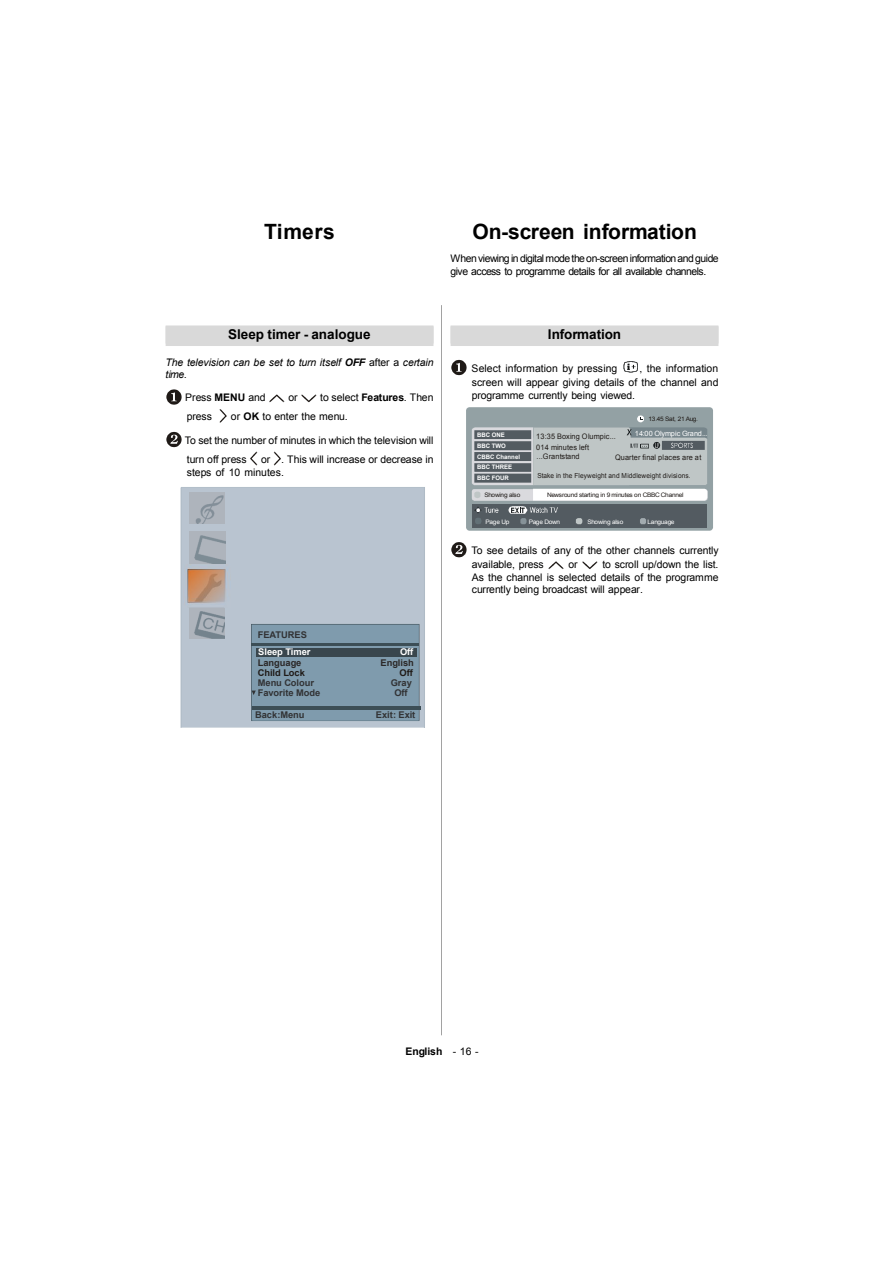
<style>
.page{position:relative;width:893px;height:1263px;background:#fff}
.page>*{position:absolute;margin:0;border:0;box-sizing:border-box;transform-origin:0 0}
.t1{font:700 21px "Arial";color:#000}
.t2{font:700 13.5px "Arial";color:#000}
.t3{font:10.5px/14.2px "Arial";color:#000}
.t4{font:10.5px/12.6px "Arial";letter-spacing:-.05em;color:#000}
.t5{font:italic 10.5px/12.6px "Arial";color:#000}
.t6{font:700 10.5px "Arial";color:#000}
.t7{font:700 9.3px "Arial";color:#323335}
.t8{font:700 9.3px "Arial";color:#2b2828}
.t9{font:700 9.3px "Arial";color:#fff}
.t10{font:700 9.3px "Arial";color:#1f1a17}
.t11{font:7.65px/10.8px "Arial";color:#1f1a17}
.t12{font:7.2px "Arial";color:#fff}
.t13{font:6.9px "Arial";color:#1f1a17;scale:.95 1}
.t14{font:6.15px "Arial";letter-spacing:-.06em;color:#1f1a17;scale:1.06 1}
.t15{font:700 6.15px/10.8px "Arial";color:#fff}
.t16{font:6.15px "Arial";letter-spacing:-.06em;color:#fff;scale:1.06 1}
.s1{font-weight:700}
.s2{font-style:normal}
.s3{font-style:italic}
.s4{font-weight:400}
</style>
<div class="page">
<svg style="left:441px;top:305px;width:1px;height:730px"></svg>
<div style="left:166px;top:325px;width:267px;height:21px;background:#d9d9d9"></div>
<svg style="left:166px;top:389px;width:16px;height:16px"></svg>
<svg style="left:269px;top:394px;width:15px;height:8px"></svg>
<svg style="left:301px;top:394px;width:15px;height:8px"></svg>
<svg style="left:220px;top:409px;width:7px;height:14px"></svg>
<svg style="left:166px;top:432px;width:16px;height:15px"></svg>
<svg style="left:250px;top:452px;width:7px;height:13px"></svg>
<svg style="left:274px;top:452px;width:7px;height:13px"></svg>
<div style="left:181px;top:487px;width:244px;height:241px;background:#b9c4d0"></div>
<hr style="left:253px;top:706px;width:168px;height:3px;background:#3c4e56">
<img style="left:189px;top:607px;width:35px;height:32px">
<img style="left:189px;top:492px;width:35px;height:32px">
<img style="left:190px;top:531px;width:35px;height:32px">
<svg style="left:251px;top:624px;width:168px;height:97px;background:#728c9c"></svg>
<img style="left:184px;top:564px;width:47px;height:43px">
<div style="left:451px;top:325px;width:267px;height:21px;background:#d9d9d9"></div>
<svg style="left:451px;top:360px;width:16px;height:15px"></svg>
<svg style="left:624px;top:361px;width:14px;height:11px"></svg>
<svg style="left:466px;top:407px;width:247px;height:124px;background:#99a2a5"></svg>
<svg style="left:451px;top:542px;width:16px;height:15px"></svg>
<svg style="left:548px;top:561px;width:16px;height:8px"></svg>
<svg style="left:582px;top:561px;width:15px;height:8px"></svg>
<h1 class="t1" style="left:264px;top:220px;width:72px">Timers</h1>
<h1 class="t1" style="left:473px;top:220px;width:226px">On-screen information</h1>
<p class="t4" style="left:451px;top:252px;width:270px">When viewing in digital mode the on-screen information and guide give access to programme details for all available channels.</p>
<p class="t2" style="left:228px;top:327px;width:144px">Sleep timer - analogue</p>
<p class="t5" style="left:166px;top:356px;width:269px">The television can be set to turn itself <span class="s1">OFF</span> <span class="s2">after a</span> certain time.</p>
<p class="t3" style="left:185px;top:390px;width:82px">Press <span class="s1">MENU</span> and</p>
<p class="t3" style="left:288px;top:390px;width:11px">or</p>
<p class="t3" style="left:320px;top:390px;width:115px">to select <span class="s1">Features</span>. Then</p>
<p class="t3" style="left:187px;top:409px;width:27px">press</p>
<p class="t3" style="left:231px;top:409px;width:118px">or <span class="s1">OK</span> to enter the menu.</p>
<p class="t3" style="left:185px;top:431px;width:250px;line-height:18.9px">To set the number of minutes in which the television will turn off press</p>
<p class="t3" style="left:187px;top:452px;width:248px;line-height:13.4px;text-indent:74px">or <span class="s3">.</span> This will increase or decrease in steps of 10 minutes.</p>
<p class="t7" style="left:258px;top:629px;width:51px">FEATURES</p>
<p class="t9" style="left:258px;top:647px;width:54px">Sleep Timer</p>
<p class="t9" style="left:400px;top:647px;width:15px">Off</p>
<p class="t8" style="left:258px;top:658px;width:45px">Language</p>
<p class="t8" style="left:381px;top:658px;width:35px">English</p>
<p class="t10" style="left:258px;top:668px;width:49px">Child Lock</p>
<p class="t10" style="left:400px;top:668px;width:15px">Off</p>
<p class="t7" style="left:258px;top:678px;width:58px">Menu Colour</p>
<p class="t7" style="left:391px;top:678px;width:23px">Gray</p>
<p class="t7" style="left:258px;top:688px;width:64px">Favorite Mode</p>
<p class="t7" style="left:394px;top:688px;width:15px">Off</p>
<p class="t7" style="left:255px;top:710px;width:51px">Back:Menu</p>
<p class="t7" style="left:376px;top:710px;width:41px">Exit: Exit</p>
<p class="t2" style="left:548px;top:327px;width:75px">Information</p>
<p class="t3" style="left:472px;top:361px;width:147px">Select information by pressing</p>
<p class="t3" style="left:472px;top:361px;width:248px;text-align:right">, the information<br>screen will appear giving details of the channel and</p>
<p class="t3" style="left:472px;top:388px;width:165px">programme currently being viewed.</p>
<p class="t15" style="left:477px;top:429px;width:44px">BBC ONE<br>BBC TWO<br>CBBC Channel<br>BBC THREE<br>BBC FOUR</p>
<p class="t14" style="left:484px;top:491px;width:36px">Showing also</p>
<p class="t14" style="left:547px;top:491px;width:130px">Newsround starting in 9 minutes on CBBC Channel</p>
<p class="t16" style="left:485px;top:518px;width:24px">Page Up</p>
<p class="t16" style="left:529px;top:518px;width:31px">Page Down</p>
<p class="t16" style="left:587px;top:518px;width:36px">Showing also</p>
<p class="t16" style="left:647px;top:518px;width:27px">Language</p>
<p class="t14" style="left:649px;top:416px;width:48px">13.45 Sat, 21 Aug.</p>
<p class="t12" style="left:635px;top:429px;width:74px">14:00 Olympic Grand...</p>
<p class="t11" style="left:536px;top:431px;width:81px">13:35 Boxing Olumpic...<br>014 minutes left</p>
<p class="t11" style="left:537px;top:451px;width:45px">...Grantstand</p>
<p class="t13" style="left:537px;top:471px;width:163px">Stake in the Fleyweight and Middleweight divisions.</p>
<p class="t11" style="left:615px;top:451px;width:88px">Quarter final places are at</p>
<p class="t3" style="left:471px;top:543px;width:249px">To see details of any of the other channels currently available, press</p>
<p class="t3" style="left:472px;top:558px;width:248px;line-height:12.6px;text-align:justify;text-indent:130px">to scroll up/down the list.<br>As the channel is selected details of the programme currently being broadcast will appear.</p>
<p class="t3" style="left:568px;top:557px;width:11px">or</p>
<p class="t6" style="left:405px;top:1046px;width:75px">English <span class="s4">- 16 -</span></p>
</div>
